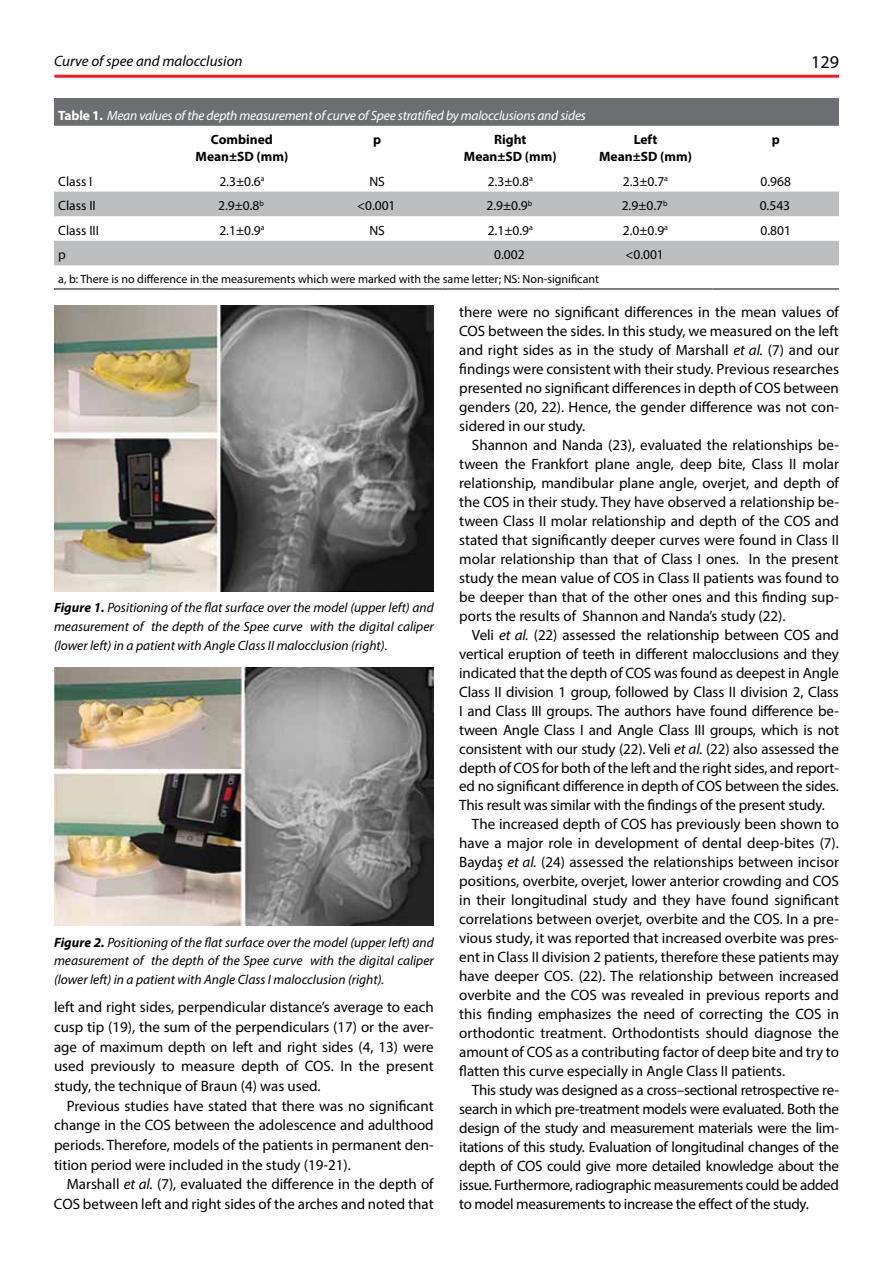
<style>
.page{position:relative;width:893px;height:1263px;background:#fff}
.page>*{position:absolute;margin:0;border:0;box-sizing:border-box;transform-origin:0 0}
.t1{font:18px "Myriad Pro";color:#000}
.t2{font:15px/18.9px "Myriad Pro";letter-spacing:-.005em;color:#000;text-align:justify}
.t3{font:italic 15px "Myriad Pro";color:#000}
.t4{font:italic 13.5px/18.8px "Myriad Pro";color:#000;text-align:justify}
.t5{font:13.5px "Myriad Pro";color:#000}
.t6{font:italic 13.5px/24.6px "Myriad Pro";letter-spacing:-.015em;color:#fff}
.t7{font:700 13.5px/16.5px "Myriad Pro";color:#000;text-align:center}
.t8{font:12px "Myriad Pro";color:#000}
.s1{font-weight:700;font-style:normal}
.s2{font-weight:700;font-style:normal;color:#000}
.s3{font-weight:700}
.s4{font-style:italic}
</style>
<div class="page">
<img style="left:54px;top:305px;width:380px;height:286px">
<img style="left:54px;top:667px;width:380px;height:258px">
<hr style="left:54px;top:75px;width:785px;height:3px;background:#ed1d24">
<div style="left:54px;top:98px;width:785px;height:28px;background:#6d6e71"></div>
<svg style="left:54px;top:191px;width:785px;height:1px"></svg>
<svg style="left:54px;top:192px;width:785px;height:73px;fill:#bcbec0"></svg>
<hr style="left:54px;top:289px;width:118px;height:1px;background:#000">
<hr style="left:172px;top:289px;width:140px;height:1px;background:#000">
<hr style="left:312px;top:289px;width:130px;height:1px;background:#000">
<hr style="left:442px;top:289px;width:136px;height:1px;background:#000">
<hr style="left:578px;top:289px;width:135px;height:1px;background:#000">
<hr style="left:713px;top:289px;width:126px;height:1px;background:#000">
<p class="t3" style="left:54px;top:51px;width:190px">Curve of spee and malocclusion</p>
<p class="t1" style="left:811px;top:51px;width:29px">129</p>
<p class="t6" style="left:211px;top:103px;width:377px;text-indent:-153px"><span class="s1">Table 1.</span> Mean values of the depth measurement of curve of Spee stratified by malocclusions and sides<br><span class="s2">Combined</span></p>
<p class="t7" style="left:196px;top:148px;width:94px">Mean±SD (mm)</p>
<p class="t7" style="left:373px;top:131px;width:10px">p</p>
<p class="t7" style="left:464px;top:131px;width:94px">Right<br>Mean±SD (mm)</p>
<p class="t7" style="left:599px;top:131px;width:94px">Left<br>Mean±SD (mm)</p>
<p class="t7" style="left:772px;top:131px;width:10px">p</p>
<p class="t5" style="left:58px;top:173px;width:36px">Class I</p>
<p class="t5" style="left:219px;top:173px;width:47px">2.3±0.6<sup>a</sup></p>
<p class="t5" style="left:369px;top:173px;width:17px">NS</p>
<p class="t5" style="left:488px;top:173px;width:47px">2.3±0.8<sup>a</sup></p>
<p class="t5" style="left:623px;top:173px;width:47px">2.3±0.7<sup>a</sup></p>
<p class="t5" style="left:761px;top:173px;width:32px">0.968</p>
<p class="t5" style="left:58px;top:197px;width:39px">Class II</p>
<p class="t5" style="left:218px;top:197px;width:47px">2.9±0.8<sup>b</sup></p>
<p class="t5" style="left:357px;top:197px;width:40px">&lt;0.001</p>
<p class="t5" style="left:486px;top:197px;width:47px">2.9±0.9<sup>b</sup></p>
<p class="t5" style="left:622px;top:197px;width:47px">2.9±0.7<sup>b</sup></p>
<p class="t5" style="left:760px;top:197px;width:32px">0.543</p>
<p class="t5" style="left:58px;top:222px;width:42px">Class III</p>
<p class="t5" style="left:219px;top:222px;width:47px">2.1±0.9<sup>a</sup></p>
<p class="t5" style="left:369px;top:222px;width:17px">NS</p>
<p class="t5" style="left:488px;top:222px;width:47px">2.1±0.9<sup>a</sup></p>
<p class="t5" style="left:623px;top:222px;width:47px">2.0±0.9<sup>a</sup></p>
<p class="t5" style="left:761px;top:222px;width:32px">0.801</p>
<p class="t5" style="left:58px;top:247px;width:9px">p</p>
<p class="t5" style="left:494px;top:247px;width:32px">0.002</p>
<p class="t5" style="left:625px;top:247px;width:40px">&lt;0.001</p>
<p class="t8" style="left:58px;top:272px;width:542px">a, b: There is no difference in the measurements which were marked with the same letter; NS: Non-significant</p>
<p class="t4" style="left:54px;top:598px;width:381px"><span class="s3">Figure 1.</span> Positioning of the flat surface over the model (upper left) and measurement of the depth of the Spee curve with the digital caliper (lower left) in a patient with Angle Class II malocclusion (right).</p>
<p class="t4" style="left:54px;top:932px;width:381px"><span class="s3">Figure 2.</span> Positioning of the flat surface over the model (upper left) and measurement of the depth of the Spee curve with the digital caliper (lower left) in a patient with Angle Class I malocclusion (right).</p>
<p class="t2" style="left:54px;top:997px;width:381px;line-height:19.6px">left and right sides, perpendicular distance’s average to each cusp tip (19), the sum of the perpendiculars (17) or the aver&shy;age of maximum depth on left and right sides (4, 13) were used previously to measure depth of COS. In the present study, the technique of Braun (4) was used.</p>
<p class="t2" style="left:54px;top:1095px;width:381px;line-height:19.6px;text-indent:13px">Previous studies have stated that there was no significant change in the COS between the adolescence and adulthood periods. Therefore, models of the patients in permanent den&shy;tition period were included in the study (19-21).</p>
<p class="t2" style="left:54px;top:1174px;width:381px;line-height:19.6px;text-align:right">Marshall <span class="s4">et al.</span> (7), evaluated the difference in the depth of<br>COS between left and right sides of the arches and noted that</p>
<p class="t2" style="left:459px;top:303px;width:381px">there were no significant differences in the mean values of COS between the sides. In this study, we measured on the left and right sides as in the study of Marshall <span class="s4">et al.</span> (7) and our findings were consistent with their study. Previous researches presented no significant differences in depth of COS between genders (20, 22). Hence, the gender difference was not con&shy;sidered in our study.</p>
<p class="t2" style="left:459px;top:435px;width:381px;text-indent:13px">Shannon and Nanda (23), evaluated the relationships be&shy;tween the Frankfort plane angle, deep bite, Class II molar relationship, mandibular plane angle, overjet, and depth of the COS in their study. They have observed a relationship be&shy;tween Class II molar relationship and depth of the COS and stated that significantly deeper curves were found in Class II molar relationship than that of Class I ones. In the present study the mean value of COS in Class II patients was found to be deeper than that of the other ones and this finding sup&shy;ports the results of Shannon and Nanda’s study (22).</p>
<p class="t2" style="left:472px;top:625px;width:368px">Veli <span class="s4">et al.</span> (22) assessed the relationship between COS and</p>
<p class="t2" style="left:459px;top:644px;width:381px">vertical eruption of teeth in different malocclusions and they</p>
<p class="t2" style="left:459px;top:663px;width:381px">indicated that the depth of COS was found as deepest in Angle</p>
<p class="t2" style="left:459px;top:682px;width:381px">Class II division 1 group, followed by Class II division 2, Class</p>
<p class="t2" style="left:459px;top:701px;width:381px">I and Class III groups. The authors have found difference be-</p>
<p class="t2" style="left:459px;top:720px;width:381px">tween Angle Class I and Angle Class III groups, which is not</p>
<p class="t2" style="left:459px;top:739px;width:381px">consistent with our study (22). Veli <span class="s4">et al.</span> (22) also assessed the</p>
<p class="t2" style="left:459px;top:758px;width:381px">depth of COS for both of the left and the right sides, and report-</p>
<p class="t2" style="left:459px;top:777px;width:381px">ed no significant difference in depth of COS between the sides.</p>
<p class="t2" style="left:459px;top:796px;width:367px">This result was similar with the findings of the present study.</p>
<p class="t2" style="left:472px;top:815px;width:368px">The increased depth of COS has previously been shown to</p>
<p class="t2" style="left:459px;top:834px;width:381px">have a major role in development of dental deep-bites (7).</p>
<p class="t2" style="left:459px;top:853px;width:381px">Baydaş <span class="s4">et al.</span> (24) assessed the relationships between incisor</p>
<p class="t2" style="left:459px;top:871px;width:381px">positions, overbite, overjet, lower anterior crowding and COS</p>
<p class="t2" style="left:459px;top:890px;width:381px">in their longitudinal study and they have found significant</p>
<p class="t2" style="left:459px;top:909px;width:381px">correlations between overjet, overbite and the COS. In a pre-</p>
<p class="t2" style="left:459px;top:928px;width:381px">vious study, it was reported that increased overbite was pres-</p>
<p class="t2" style="left:459px;top:947px;width:381px">ent in Class II division 2 patients, therefore these patients may</p>
<p class="t2" style="left:459px;top:966px;width:381px">have deeper COS. (22). The relationship between increased</p>
<p class="t2" style="left:459px;top:985px;width:381px">overbite and the COS was revealed in previous reports and</p>
<p class="t2" style="left:459px;top:1004px;width:381px">this finding emphasizes the need of correcting the COS in</p>
<p class="t2" style="left:459px;top:1023px;width:381px">orthodontic treatment. Orthodontists should diagnose the</p>
<p class="t2" style="left:459px;top:1042px;width:381px">amount of COS as a contributing factor of deep bite and try to</p>
<p class="t2" style="left:459px;top:1061px;width:327px">flatten this curve especially in Angle Class II patients.</p>
<p class="t2" style="left:472px;top:1080px;width:368px">This study was designed as a cross–sectional retrospective re-</p>
<p class="t2" style="left:459px;top:1099px;width:381px">search in which pre-treatment models were evaluated. Both the</p>
<p class="t2" style="left:459px;top:1118px;width:381px">design of the study and measurement materials were the lim-</p>
<p class="t2" style="left:459px;top:1137px;width:381px">itations of this study. Evaluation of longitudinal changes of the</p>
<p class="t2" style="left:459px;top:1156px;width:381px">depth of COS could give more detailed knowledge about the</p>
<p class="t2" style="left:459px;top:1175px;width:381px">issue. Furthermore, radiographic measurements could be added</p>
<p class="t2" style="left:459px;top:1194px;width:351px">to model measurements to increase the effect of the study.</p>
</div>
